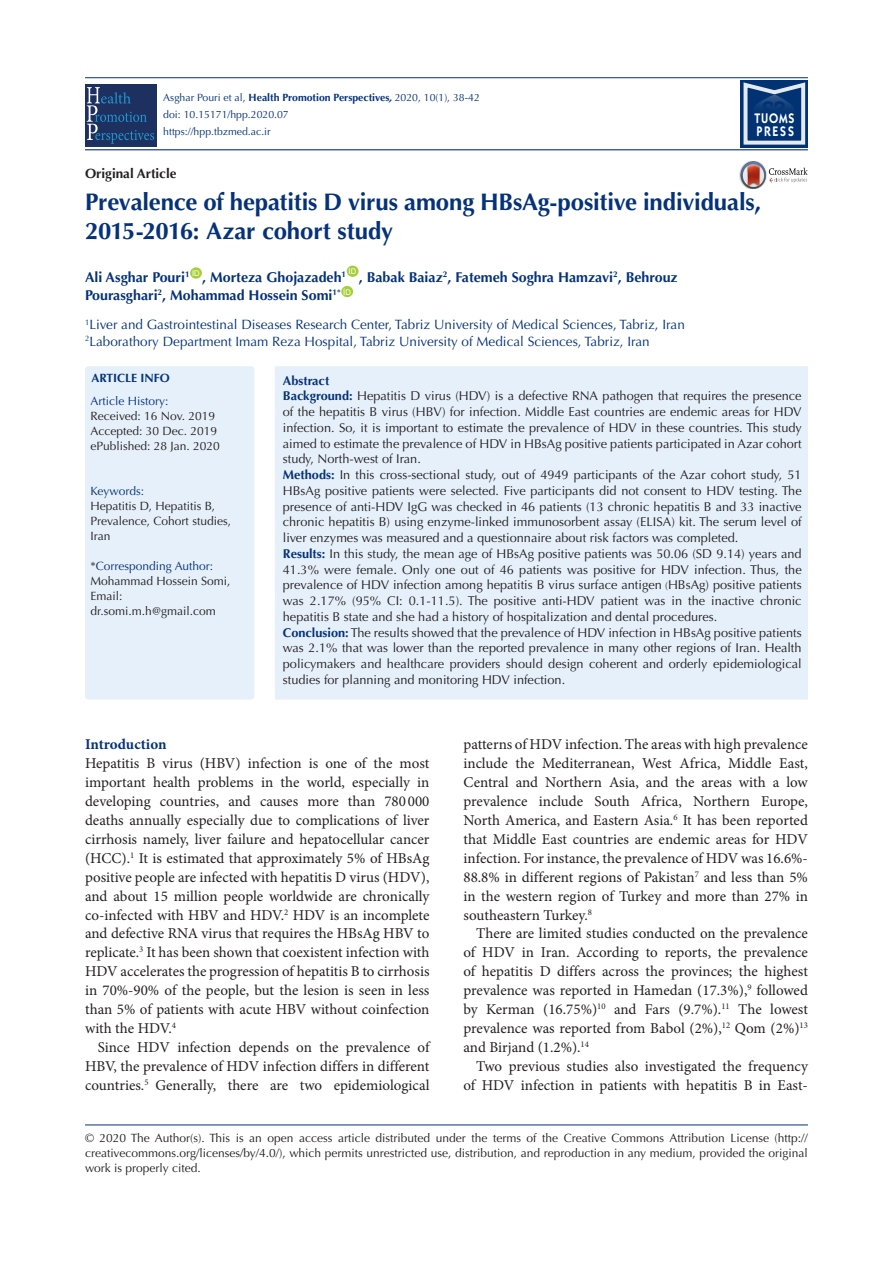
<style>
.page{position:relative;width:893px;height:1263px;background:#fff}
.page>*{position:absolute;margin:0;border:0;box-sizing:border-box;transform-origin:0 0}
.t1{font:700 24px/28.5px "Optima LT Std";letter-spacing:-.01em;color:#053278}
.t2{font:15px/18.9px "Minion Pro";color:#231f20;text-align:justify}
.t3{font:700 15px "Minion Pro";letter-spacing:-.005em;color:#053278}
.t4{font:700 14.25px "Optima LT Std";color:#053278}
.t5{font:600 13.95px/12.3px "ITC Kabel Std";letter-spacing:.11em;color:#fff;scale:.85 1}
.t6{font:13.5px "Optima LT Std";color:#053278}
.t7{font:700 13.5px "Optima LT Std";color:#231f20}
.t8{font:12.75px/15.8px "Optima LT Std";color:#231f20;text-align:justify}
.t9{font:700 12.75px "Optima LT Std";color:#053278}
.corresponding{font:12px/15px "Optima LT Std";color:#231f20;text-align:justify}
.corresponding-2{font:12px "Optima LT Std";color:#053278}
.t10{font:700 12px "Optima LT Std";color:#053278}
.t11{font:10.5px "Optima LT Std";color:#053278}
.t12{font:7.8px "Arial";color:#fff}
.s1{font-weight:700}
.s2{font-weight:700;font-style:italic}
.s3{color:#231f20}
.s4{font-weight:700;color:#053278}
.s5{font-size:10.5px}
</style>
<div class="page">
<hr style="left:85px;top:149px;width:723px;height:1px;background:#053278">
<hr style="left:85px;top:77px;width:723px;height:1px;background:#053278">
<hr style="left:85px;top:1124px;width:723px;height:1px;background:#053278">
<div style="left:190px;top:267px;width:12px;height:12px;background:#a6ce39;border-radius:50%"></div>
<div style="left:347px;top:266px;width:12px;height:11px;background:#a6ce39;border-radius:50%"></div>
<div style="left:341px;top:286px;width:12px;height:11px;background:#a6ce39;border-radius:50%"></div>
<img style="left:739px;top:169px;width:2px;height:13px">
<svg style="left:741px;top:161px;width:67px;height:28px"></svg>
<div style="left:275px;top:366px;width:533px;height:333px;background:#e6f0fa"></div>
<div style="left:85px;top:366px;width:169px;height:333px;background:#e6f0fa;border-radius:3px"></div>
<div style="left:85px;top:84px;width:71px;height:62px;background:#1e3060"></div>
<svg style="left:87px;top:87px;width:67px;height:57px"></svg>
<div style="left:740px;top:80px;width:68px;height:68px;background:#013273"></div>
<svg style="left:743px;top:82px;width:62px;height:63px"></svg>
<p class="t11" style="left:163px;top:91px;width:318px">Asghar Pouri et al, <span class="s1">Health Promotion Perspectives</span><span class="s2">,</span> 2020, 10(1), 38-42</p>
<p class="t11" style="left:163px;top:108px;width:127px">doi: 10.15171/hpp.2020.07</p>
<p class="t11" style="left:163px;top:125px;width:109px">https://hpp.tbzmed.ac.ir</p>
<p class="t7" style="left:85px;top:165px;width:93px">Original Article</p>
<p class="t5" style="left:755px;top:112px;width:48px">TUOMS<br>PRESS</p>
<p class="t1" style="left:85px;top:188px;width:678px">Prevalence of hepatitis D virus among HBsAg-positive individuals,<br>2015-2016: Azar cohort study</p>
<p class="t4" style="left:85px;top:269px;width:106px">Ali Asghar Pouri<sup>1</sup></p>
<p class="t12" style="left:192px;top:268px;width:9px">ID</p>
<p class="t4" style="left:202px;top:269px;width:145px">, Morteza Ghojazadeh<sup>1</sup></p>
<p class="t12" style="left:349px;top:266px;width:9px">ID</p>
<p class="t4" style="left:359px;top:269px;width:320px">, Babak Baiaz<sup>2</sup>, Fatemeh Soghra Hamzavi<sup>2</sup>, Behrouz</p>
<p class="t4" style="left:85px;top:287px;width:257px">Pourasghari<sup>2</sup>, Mohammad Hossein Somi<sup>1*</sup></p>
<p class="t12" style="left:343px;top:287px;width:9px">ID</p>
<p class="t6" style="left:85px;top:317px;width:601px"><sup>1</sup>Liver and Gastrointestinal Diseases Research Center, Tabriz University of Medical Sciences, Tabriz, Iran</p>
<p class="t6" style="left:85px;top:333px;width:566px"><sup>2</sup>Laborathory Department Imam Reza Hospital, Tabriz University of Medical Sciences, Tabriz, Iran</p>
<p class="t10" style="left:91px;top:371px;width:80px">ARTICLE INFO</p>
<p class="corresponding-2" style="left:91px;top:394px;width:80px">Article History:</p>
<p class="corresponding" style="left:91px;top:409px;width:126px">Received: 16 Nov. 2019</p>
<p class="corresponding" style="left:91px;top:424px;width:128px">Accepted: 30 Dec. 2019</p>
<p class="corresponding" style="left:91px;top:439px;width:131px">ePublished: 28 Jan. 2020</p>
<p class="corresponding-2" style="left:91px;top:484px;width:55px">Keywords:</p>
<p class="corresponding" style="left:91px;top:499px;width:126px">Hepatitis D, Hepatitis B,</p>
<p class="corresponding" style="left:91px;top:514px;width:142px">Prevalence, Cohort studies,</p>
<p class="corresponding" style="left:91px;top:529px;width:21px">Iran</p>
<p class="corresponding-2" style="left:91px;top:559px;width:124px"><span class="s3">*</span>Corresponding Author:</p>
<p class="corresponding" style="left:91px;top:574px;width:142px">Mohammad Hossein Somi,<br>Email:</p>
<p class="corresponding" style="left:91px;top:604px;width:127px">dr.somi.m.h@gmail.com</p>
<p class="t9" style="left:283px;top:373px;width:48px">Abstract</p>
<p class="t8" style="left:283px;top:388px;width:520px"><span class="s4">Background:</span> Hepatitis D virus (HDV) is a defective RNA pathogen that requires the presence of the hepatitis B virus (HBV) for infection. Middle East countries are endemic areas for HDV infection. So, it is important to estimate the prevalence of HDV in these countries. This study aimed to estimate the prevalence of HDV in HBsAg positive patients participated in Azar cohort study, North-west of Iran.</p>
<p class="t8" style="left:283px;top:467px;width:520px"><span class="s4">Methods:</span> In this cross-sectional study, out of 4949 participants of the Azar cohort study, 51<br>HBsAg positive patients were selected. Five participants did not consent to HDV testing. The presence of anti-HDV IgG was checked in 46 patients (13 chronic hepatitis B and 33 inactive chronic hepatitis B) using enzyme-linked immunosorbent assay (ELISA) kit. The serum level of liver enzymes was measured and a questionnaire about risk factors was completed.</p>
<p class="t8" style="left:283px;top:546px;width:520px"><span class="s4">Results:</span> In this study, the mean age of HBsAg positive patients was 50.06 (SD 9.14) years and 41.3% were female. Only one out of 46 patients was positive for HDV infection. Thus, the prevalence of HDV infection among hepatitis B virus surface antigen <span class="s5">(</span>HBsAg) positive patients was 2.17% (95% CI: 0.1-11.5). The positive anti-HDV patient was in the inactive chronic hepatitis B state and she had a history of hospitalization and dental procedures.</p>
<p class="t8" style="left:283px;top:625px;width:520px"><span class="s4">Conclusion:</span> The results showed that the prevalence of HDV infection in HBsAg positive patients was 2.1% that was lower than the reported prevalence in many other regions of Iran. Health policymakers and healthcare providers should design coherent and orderly epidemiological studies for planning and monitoring HDV infection.</p>
<p class="t3" style="left:85px;top:734px;width:83px">Introduction</p>
<p class="t2" style="left:85px;top:754px;width:346px">Hepatitis B virus (HBV) infection is one of the most important health problems in the world, especially in developing countries, and causes more than 780 000 deaths annually especially due to complications of liver cirrhosis namely, liver failure and hepatocellular cancer (HCC).<sup>1</sup> It is estimated that approximately 5% of HBsAg positive people are infected with hepatitis D virus (HDV), and about 15 million people worldwide are chronically co-infected with HBV and HDV.<sup>2</sup> HDV is an incomplete and defective RNA virus that requires the HBsAg HBV to replicate.<sup>3</sup> It has been shown that coexistent infection with HDV accelerates the progression of hepatitis B to cirrhosis in 70%-90% of the people, but the lesion is seen in less than 5% of patients with acute HBV without coinfection with the HDV.<sup>4</sup></p>
<p class="t2" style="left:85px;top:1038px;width:346px;text-indent:13px">Since HDV infection depends on the prevalence of HBV, the prevalence of HDV infection differs in different countries.<sup>5</sup> Generally, there are two epidemiological</p>
<p class="t2" style="left:463px;top:735px;width:346px">patterns of HDV infection. The areas with high prevalence include the Mediterranean, West Africa, Middle East, Central and Northern Asia, and the areas with a low prevalence include South Africa, Northern Europe, North America, and Eastern Asia.<sup>6</sup> It has been reported that Middle East countries are endemic areas for HDV infection. For instance, the prevalence of HDV was 16.6%- 88.8% in different regions of Pakistan<sup>7</sup> and less than 5% in the western region of Turkey and more than 27% in southeastern Turkey.<sup>8</sup></p>
<p class="t2" style="left:463px;top:924px;width:346px;text-indent:13px">There are limited studies conducted on the prevalence of HDV in Iran. According to reports, the prevalence of hepatitis D differs across the provinces; the highest prevalence was reported in Hamedan (17.3%),<sup>9</sup> followed by Kerman (16.75%)<sup>10</sup> and Fars (9.7%).<sup>11</sup> The lowest prevalence was reported from Babol (2%),<sup>12</sup> Qom (2%)<sup>13 </sup>and Birjand (1.2%).<sup>14</sup></p>
<p class="t2" style="left:463px;top:1056px;width:346px;text-align:right">Two previous studies also investigated the frequency of HDV infection in patients with hepatitis B in East-</p>
<p class="corresponding" style="left:85px;top:1131px;width:724px">© 2020 The Author(s). This is an open access article distributed under the terms of the Creative Commons Attribution License (http:// creativecommons.org/licenses/by/4.0/), which permits unrestricted use, distribution, and reproduction in any medium, provided the original work is properly cited.</p>
</div>
